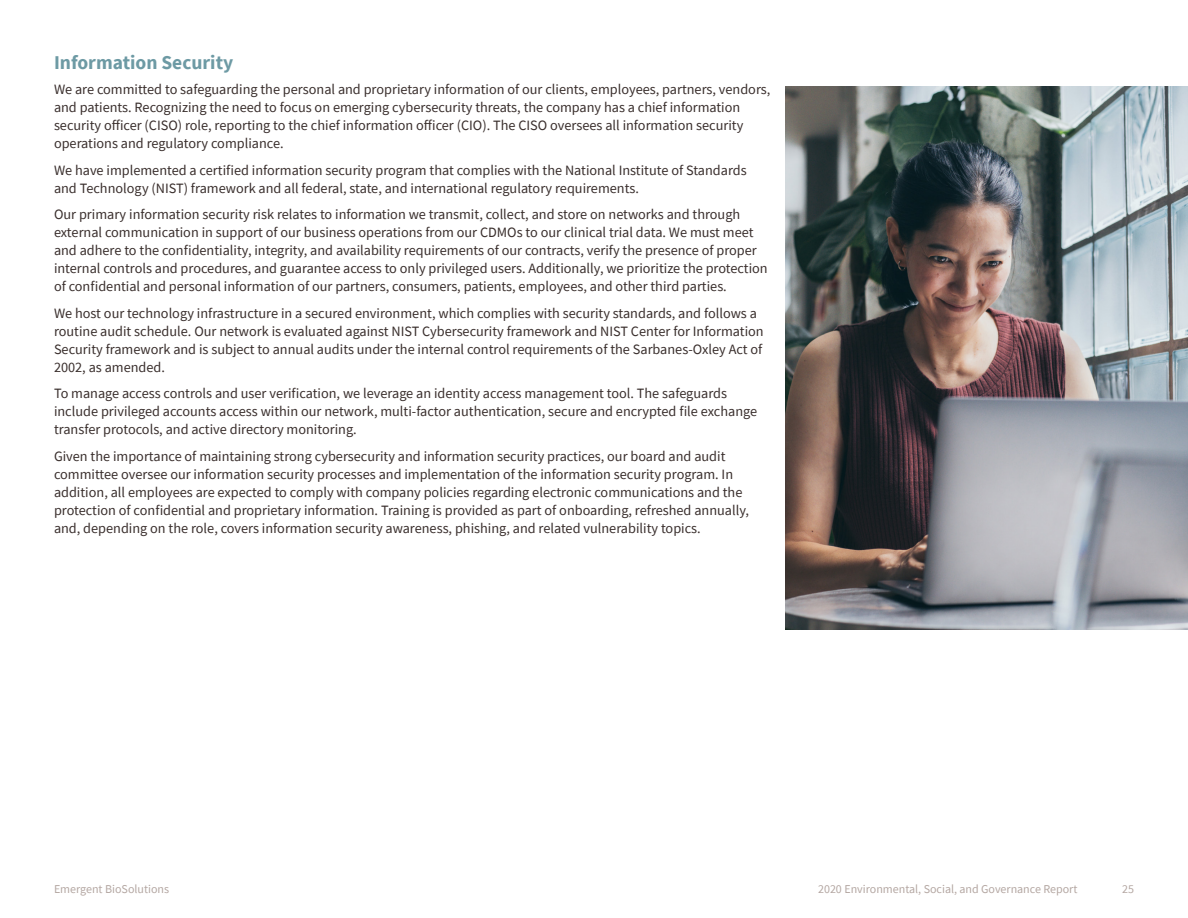
<style>
.page{position:relative;width:1188px;height:918px;background:#fff}
.page>*{position:absolute;margin:0;border:0;box-sizing:border-box;transform-origin:0 0}
.Paragraph_Title{font:700 19.5px "Source Sans Pro";color:#6d9aa4}
.Body_Copy_Gray{font:14.25px/18px "Source Sans Pro";color:#392e2c}
.t1{font:12px "Source Sans Pro";color:#b4a7a2}
</style>
<div class="page">
<img style="left:786px;top:86px;width:402px;height:543px">
<p class="Paragraph_Title" style="left:54px;top:49px;width:181px">Information Security</p>
<p class="Body_Copy_Gray" style="left:54px;top:80px;width:718px">We are committed to safeguarding the personal and proprietary information of our clients, employees, partners, vendors, and patients. Recognizing the need to focus on emerging cybersecurity threats, the company has a chief information security officer (CISO) role, reporting to the chief information officer (CIO). The CISO oversees all information security operations and regulatory compliance.</p>
<p class="Body_Copy_Gray" style="left:54px;top:161px;width:694px">We have implemented a certified information security program that complies with the National Institute of Standards and Technology (NIST) framework and all federal, state, and international regulatory requirements.</p>
<p class="Body_Copy_Gray" style="left:54px;top:205px;width:715px">Our primary information security risk relates to information we transmit, collect, and store on networks and through external communication in support of our business operations from our CDMOs to our clinical trial data. We must meet and adhere to the confidentiality, integrity, and availability requirements of our contracts, verify the presence of proper internal controls and procedures, and guarantee access to only privileged users. Additionally, we prioritize the protection of confidential and personal information of our partners, consumers, patients, employees, and other third parties.</p>
<p class="Body_Copy_Gray" style="left:54px;top:304px;width:711px">We host our technology infrastructure in a secured environment, which complies with security standards, and follows a routine audit schedule. Our network is evaluated against NIST Cybersecurity framework and NIST Center for Information Security framework and is subject to annual audits under the internal control requirements of the Sarbanes-Oxley Act of 2002, as amended.</p>
<p class="Body_Copy_Gray" style="left:54px;top:384px;width:705px">To manage access controls and user verification, we leverage an identity access management tool. The safeguards include privileged accounts access within our network, multi-factor authentication, secure and encrypted file exchange transfer protocols, and active directory monitoring.</p>
<p class="Body_Copy_Gray" style="left:54px;top:447px;width:697px">Given the importance of maintaining strong cybersecurity and information security practices, our board and audit committee oversee our information security processes and implementation of the information security program. In addition, all employees are expected to comply with company policies regarding electronic communications and the protection of confidential and proprietary information. Training is provided as part of onboarding, refreshed annually, and, depending on the role, covers information security awareness, phishing, and related vulnerability topics.</p>
<p class="t1" style="left:54px;top:881px;width:117px">Emergent BioSolutions</p>
<p class="t1" style="left:818px;top:881px;width:261px">2020 Environmental, Social, and Governance Report</p>
<p class="t1" style="left:1122px;top:881px;width:13px">25</p>
</div>
